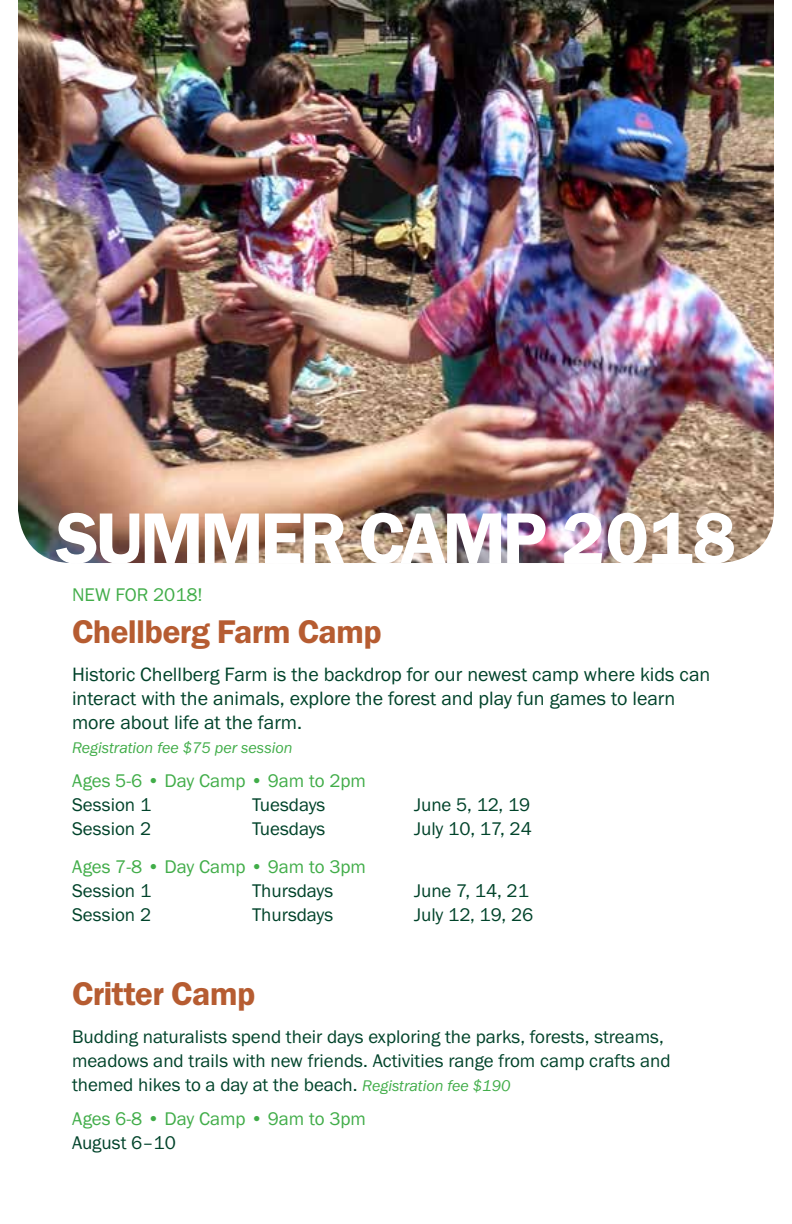
<style>
.page{position:relative;width:792px;height:1224px;background:#fff}
.page>*{position:absolute;margin:0;border:0;box-sizing:border-box;transform-origin:0 0}
.t1{font:74.2px "Franklin Gothic URW Dem";letter-spacing:-.05em;color:#fff}
.t2{font:34px "Franklin Gothic URW Dem";letter-spacing:-.02em;color:#b65c31}
.t3{font:20px/24px "Franklin Gothic URW Boo";color:#00432a}
.t4{font:19px/24px "Franklin Gothic URW Boo";color:#00432a}
.t5{font:19px "Franklin Gothic URW Boo";color:#41ad49}
.t6{font:16px "Franklin Gothic URW Boo Ita";color:#41ad49}
.s1{font-family:"Franklin Gothic URW Boo Ita";font-size:16px;color:#41ad49}
</style>
<div class="page">
<img style="left:18px;top:0;width:756px;height:563px">
<h1 class="t1" style="left:56px;top:493px;width:682px">SUMMER CAMP 2018</h1>
<p class="t5" style="left:72px;top:583px;width:132px">NEW FOR 2018!</p>
<h2 class="t2" style="left:72px;top:611px;width:311px">Chellberg Farm Camp</h2>
<p class="t3" style="left:72px;top:662px;width:640px">Historic Chellberg Farm is the backdrop for our newest camp where kids can interact with the animals, explore the forest and play fun games to learn more about life at the farm.</p>
<p class="t6" style="left:72px;top:738px;width:222px">Registration fee $75 per session</p>
<p class="t5" style="left:72px;top:769px;width:296px">Ages 5-6 • Day Camp • 9am to 2pm</p>
<p class="t4" style="left:72px;top:792px;width:81px">Session 1</p>
<p class="t4" style="left:252px;top:792px;width:75px">Tuesdays</p>
<p class="t4" style="left:414px;top:792px;width:118px">June 5, 12, 19</p>
<p class="t4" style="left:72px;top:816px;width:81px">Session 2</p>
<p class="t4" style="left:252px;top:816px;width:75px">Tuesdays</p>
<p class="t4" style="left:414px;top:816px;width:119px">July 10, 17, 24</p>
<p class="t5" style="left:72px;top:855px;width:296px">Ages 7-8 • Day Camp • 9am to 3pm</p>
<p class="t4" style="left:72px;top:878px;width:81px">Session 1</p>
<p class="t4" style="left:252px;top:878px;width:83px">Thursdays</p>
<p class="t4" style="left:414px;top:878px;width:116px">June 7, 14, 21</p>
<p class="t4" style="left:72px;top:902px;width:81px">Session 2</p>
<p class="t4" style="left:252px;top:902px;width:83px">Thursdays</p>
<p class="t4" style="left:414px;top:902px;width:121px">July 12, 19, 26</p>
<h2 class="t2" style="left:72px;top:973px;width:185px">Critter Camp</h2>
<p class="t4" style="left:72px;top:1024px;width:600px">Budding naturalists spend their days exploring the parks, forests, streams, meadows and trails with new friends. Activities range from camp crafts and themed hikes to a day at the beach. <span class="s1">Registration fee $190</span></p>
<p class="t5" style="left:72px;top:1107px;width:296px">Ages 6-8 • Day Camp • 9am to 3pm</p>
<p class="t4" style="left:72px;top:1130px;width:105px">August 6–10</p>
</div>
